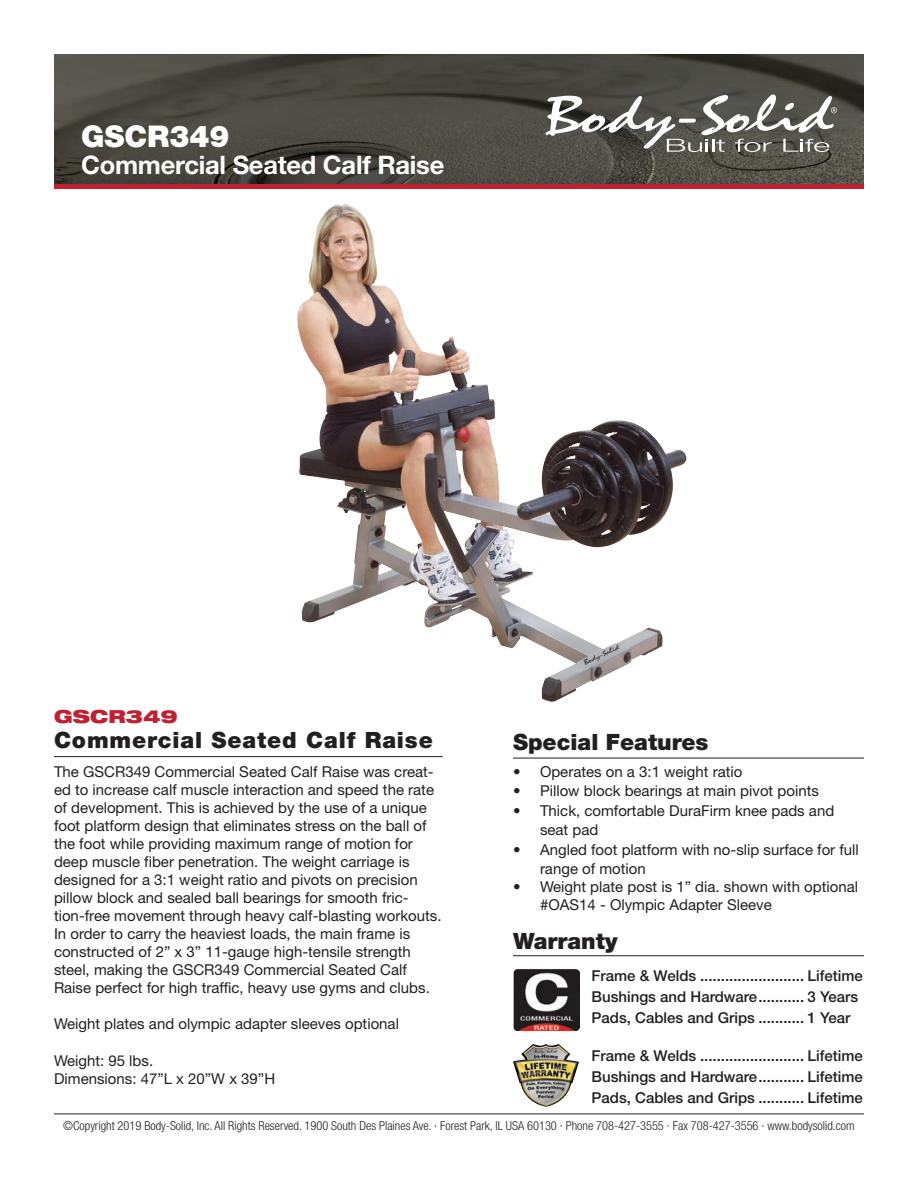
<style>
.page{position:relative;width:918px;height:1188px;background:#fff}
.page>*{position:absolute;margin:0;border:0;box-sizing:border-box;transform-origin:0 0}
.t1{font:900 30px "Helvetica Neue LT Std";color:#fff}
.t2{font:700 25.5px "Helvetica Neue LT Std";letter-spacing:-.01em;color:#fff}
.t3{font:900 22.5px "Helvetica Neue LT Std";letter-spacing:.04em;color:#231f20}
.t4{font:900 22.5px "Helvetica Neue LT Std";color:#231f20}
.t5{font:900 expanded 18px "Helvetica Neue LT Std";color:#c21f31}
.t6{font:15px/18px "Helvetica Neue LT Std";color:#231f20}
.t7{font:500 15px/21px "Helvetica Neue LT Std";color:#231f20}
.t8{font:300 condensed 12.3px "Helvetica Neue LT Std";color:#231f20}
</style>
<div class="page">
<div style="left:54px;top:182px;width:810px;height:7px;background:#c21f31"></div>
<img style="left:54px;top:54px;width:810px;height:130px">
<hr style="left:54px;top:1114px;width:810px;height:1px;background:#231f20">
<svg style="left:545px;top:95px;width:292px;height:57px"></svg>
<img style="left:297px;top:204px;width:390px;height:498px">
<hr style="left:54px;top:756px;width:389px;height:1px;background:#231f20">
<hr style="left:513px;top:758px;width:351px;height:1px;background:#231f20">
<hr style="left:513px;top:955px;width:351px;height:1px;background:#231f20">
<img style="left:513px;top:1044px;width:66px;height:63px">
<img style="left:513px;top:969px;width:67px;height:63px">
<h1 class="t1" style="left:81px;top:118px;width:150px">GSCR349</h1>
<h2 class="t2" style="left:81px;top:149px;width:365px">Commercial Seated Calf Raise</h2>
<p class="t5" style="left:54px;top:704px;width:125px">GSCR349</p>
<h3 class="t3" style="left:54px;top:727px;width:380px">Commercial Seated Calf Raise</h3>
<p class="t6" style="left:54px;top:762px;width:389px">The GSCR349 Commercial Seated Calf Raise was creat&shy;ed to increase calf muscle interaction and speed the rate of development. This is achieved by the use of a unique foot platform design that eliminates stress on the ball of the foot while providing maximum range of motion for deep muscle fiber penetration. The weight carriage is designed for a 3:1 weight ratio and pivots on precision pillow block and sealed ball bearings for smooth fric&shy;tion-free movement through heavy calf-blasting workouts.<br>In order to carry the heaviest loads, the main frame is constructed of 2” x 3” 11-gauge high-tensile strength steel, making the GSCR349 Commercial Seated Calf Raise perfect for high traffic, heavy use gyms and clubs.</p>
<p class="t6" style="left:54px;top:1014px;width:347px">Weight plates and olympic adapter sleeves optional</p>
<p class="t6" style="left:54px;top:1052px;width:223px">Weight: 95 lbs.<br>Dimensions: 47”L x 20”W x 39”H</p>
<h3 class="t4" style="left:513px;top:729px;width:197px">Special Features</h3>
<p class="t6" style="left:513px;top:762px;width:231px">• Operates on a 3:1 weight ratio</p>
<p class="t6" style="left:513px;top:782px;width:307px">• Pillow block bearings at main pivot points</p>
<p class="t6" style="left:540px;top:800px;width:296px;line-height:19.5px;text-indent:-27px">• Thick, comfortable DuraFirm knee pads and seat pad</p>
<p class="t6" style="left:540px;top:839px;width:320px;line-height:19.5px;text-indent:-27px">• Angled foot platform with no-slip surface for full range of motion</p>
<p class="t6" style="left:540px;top:878px;width:320px;text-indent:-27px">• Weight plate post is 1” dia. shown with optional #OAS14 - Olympic Adapter Sleeve</p>
<h3 class="t4" style="left:513px;top:927px;width:106px">Warranty</h3>
<p class="t7" style="left:592px;top:965px;width:273px">Frame &amp; Welds ......................... Lifetime<br>Bushings and Hardware........... 3 Years<br>Pads, Cables and Grips ........... 1 Year</p>
<p class="t7" style="left:592px;top:1045px;width:273px;text-align:justify">Frame &amp; Welds ......................... Lifetime Bushings and Hardware........... Lifetime Pads, Cables and Grips ........... Lifetime</p>
<p class="t8" style="left:63px;top:1118px;width:793px">©Copyright 2019 Body-Solid, Inc. All Rights Reserved. 1900 South Des Plaines Ave. · Forest Park, IL USA 60130 · Phone 708-427-3555 · Fax 708-427-3556 · www.bodysolid.com</p>
</div>
